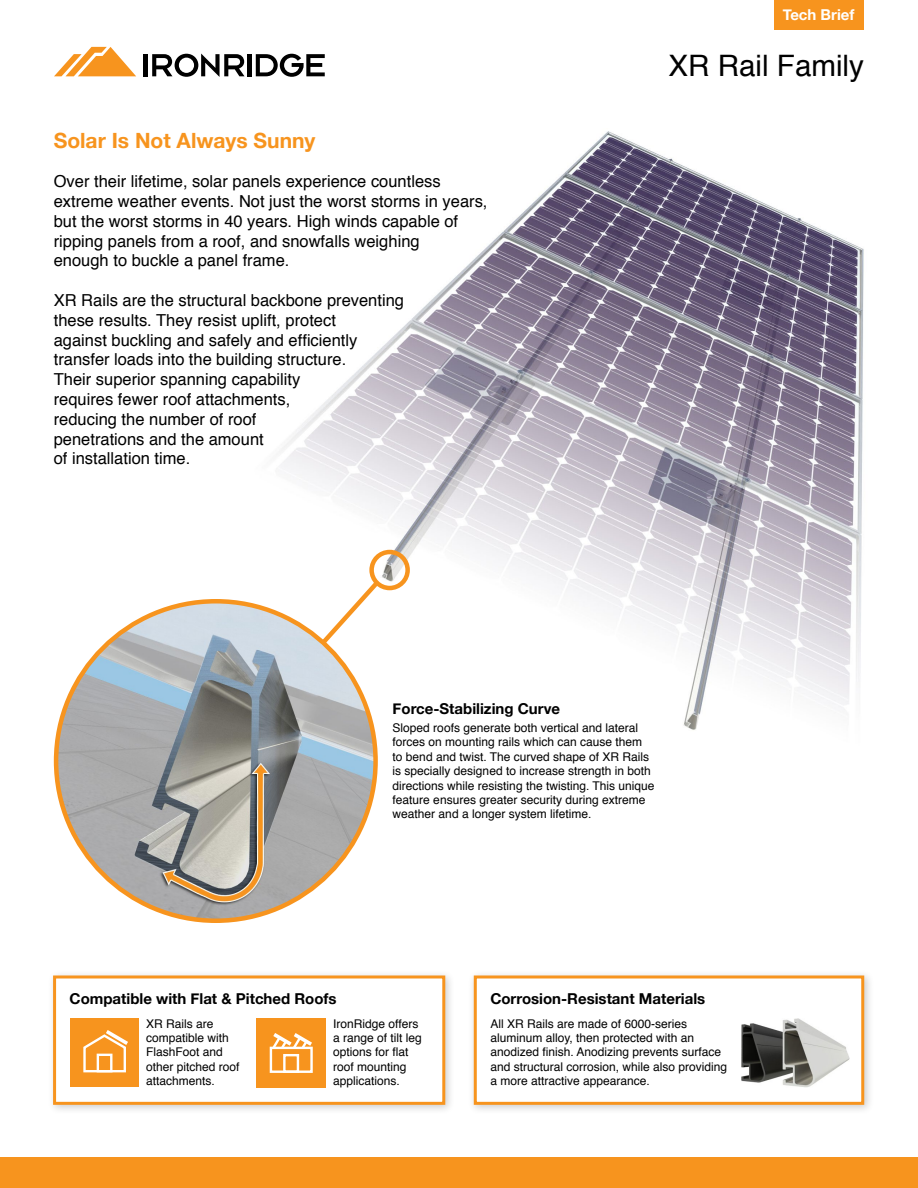
<style>
.page{position:relative;width:918px;height:1188px;background:#fff}
.page>*{position:absolute;margin:0;border:0;box-sizing:border-box;transform-origin:0 0}
.t1{font:29.55px "Helvetica";color:#000}
.t2{font:700 21px "Helvetica Neue";color:#f7941e}
.t3{font:16.5px/19.8px "Helvetica";color:#000}
.t4{font:700 15px "Helvetica Neue";color:#000}
.t5{font:700 15px "Helvetica Neue";color:#fff}
.t6{font:12px/14.4px "Helvetica";color:#000}
</style>
<div class="page">
<img style="left:279px;top:131px;width:585px;height:599px">
<div style="left:774px;top:0;width:89px;height:29px;background:#f7941e"></div>
<div style="left:0;top:1157px;width:918px;height:31px;background:#f7941e"></div>
<hr style="left:247px;top:54px;width:4px;height:22px;background:#000">
<svg style="left:256px;top:54px;width:69px;height:23px"></svg>
<hr style="left:144px;top:54px;width:4px;height:22px;background:#000">
<svg style="left:152px;top:54px;width:93px;height:23px"></svg>
<svg style="left:54px;top:47px;width:82px;height:29px"></svg>
<div style="left:369px;top:550px;width:41px;height:40px;border:4px solid #f7941e;border-radius:50%"></div>
<div style="left:47px;top:969px;width:408px;height:146px;background:#000;opacity:.2"></div>
<div style="left:53px;top:976px;width:392px;height:129px;background:#fff;border:3px solid #f7941e"></div>
<div style="left:467px;top:969px;width:407px;height:146px;background:#000;opacity:.2"></div>
<div style="left:474px;top:976px;width:390px;height:129px;background:#fff;border:3px solid #f7941e"></div>
<img style="left:742px;top:1019px;width:108px;height:69px">
<svg style="left:117px;top:577px;width:266px;height:294px"></svg>
<img style="left:56px;top:601px;width:320px;height:320px;border-radius:160px">
<div style="left:71px;top:1019px;width:68px;height:68px;background:#f7941e"></div>
<svg style="left:83px;top:1030px;width:45px;height:43px"></svg>
<div style="left:97px;top:1054px;width:15px;height:18px;border:2px solid #fff"></div>
<div style="left:257px;top:1019px;width:69px;height:69px;background:#f7941e"></div>
<svg style="left:269px;top:1033px;width:44px;height:40px"></svg>
<p class="t5" style="left:783px;top:3px;width:73px">Tech Brief</p>
<h2 class="t2" style="left:54px;top:124px;width:263px">Solar Is Not Always Sunny</h2>
<p class="t3" style="left:54px;top:172px;width:435px">Over their lifetime, solar panels experience countless extreme weather events. Not just the worst storms in years, but the worst storms in 40 years. High winds capable of ripping panels from a roof, and snowfalls weighing<br>enough to buckle a panel frame.</p>
<p class="t3" style="left:54px;top:291px;width:352px">XR Rails are the structural backbone preventing these results. They resist uplift, protect<br>against buckling and safely and efficiently transfer loads into the building structure.<br>Their superior spanning capability<br>requires fewer roof attachments,<br>reducing the number of roof<br>penetrations and the amount<br>of installation time.</p>
<h1 class="t1" style="left:669px;top:43px;width:197px">XR Rail Family</h1>
<p class="t4" style="left:393px;top:697px;width:169px">Force-Stabilizing Curve</p>
<p class="t6" style="left:393px;top:721px;width:263px">Sloped roofs generate both vertical and lateral forces on mounting rails which can cause them to bend and twist. The curved shape of XR Rails is specially designed to increase strength in both directions while resisting the twisting. This unique feature ensures greater security during extreme weather and a longer system lifetime.</p>
<p class="t4" style="left:70px;top:986px;width:269px">Compatible with Flat &amp; Pitched Roofs</p>
<p class="t4" style="left:490px;top:986px;width:216px">Corrosion-Resistant Materials</p>
<p class="t6" style="left:146px;top:1016px;width:95px">XR Rails are compatible with<br>FlashFoot and other pitched roof attachments.</p>
<p class="t6" style="left:333px;top:1016px;width:90px">IronRidge offers a range of tilt leg options for flat roof mounting applications.</p>
<p class="t6" style="left:490px;top:1016px;width:238px">All XR Rails are made of 6000-series aluminum alloy, then protected with an anodized finish. Anodizing prevents surface and structural corrosion, while also providing a more attractive appearance.</p>
<p class="t6" style="left:492px;top:1016px;width:124px">Roof Mount utilizes XR</p>
<p class="t6" style="left:492px;top:1031px;width:134px">Rails, along with optional</p>
<p class="t6" style="left:498px;top:1045px;width:116px">ll-in-one attachments,</p>
<p class="t6" style="left:492px;top:1060px;width:127px">to secure systems flush</p>
<p class="t6" style="left:498px;top:1074px;width:125px">gainst residential roofs.</p>
</div>
